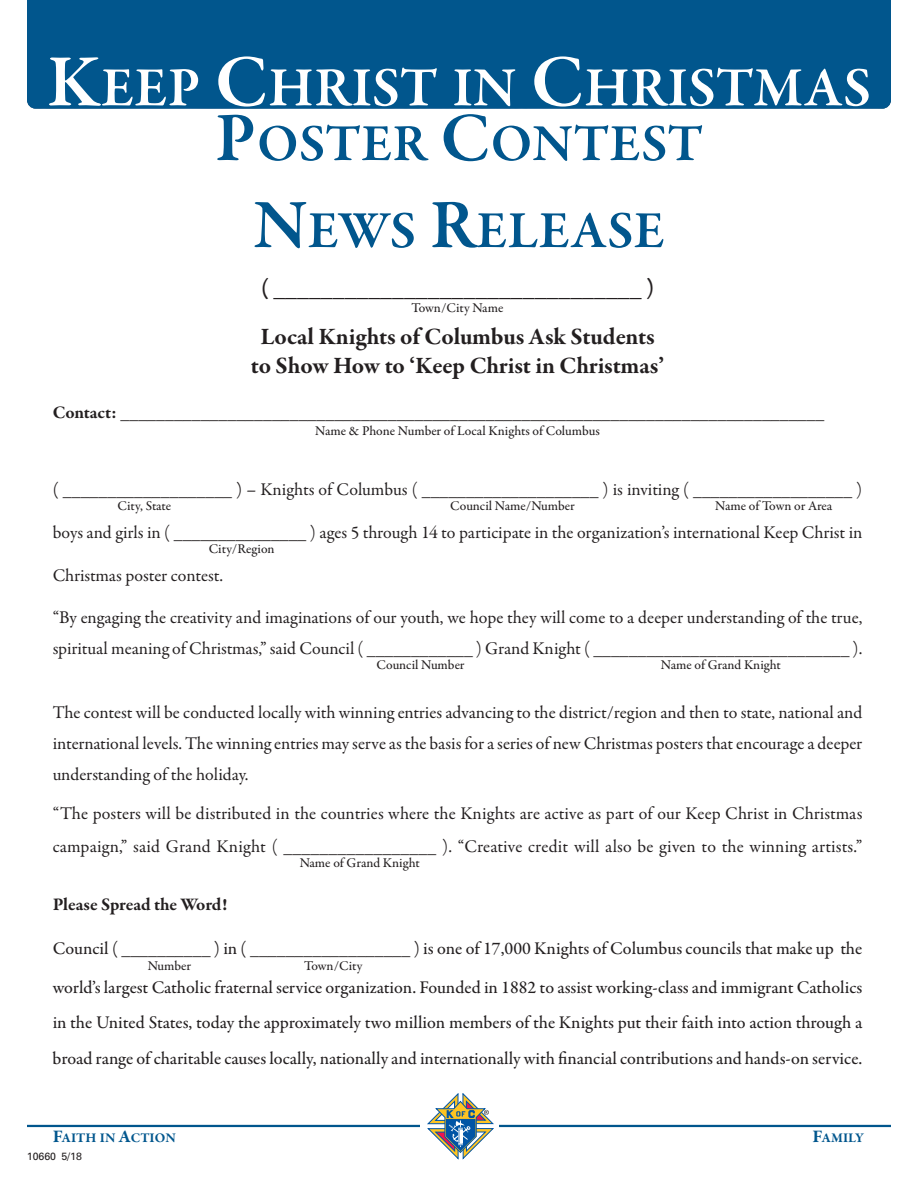
<style>
.page{position:relative;width:918px;height:1188px;background:#fff}
.page>*{position:absolute;margin:0;border:0;box-sizing:border-box;transform-origin:0 0}
.t1{font:600 56.25px "Garamond Premr Pro";color:#fff}
.t2{font:600 52.8px/87px "Garamond Premr Pro";letter-spacing:.005em;color:#01568d;text-align:center}
.t3{font:700 24px/28.8px "Garamond Premr Pro";letter-spacing:-.005em;color:#231f20;text-align:center}
.t4{font:18px/31.2px "Garamond Premr Pro";color:#231f20}
.t5{font:500 18px/35.7px "Garamond Premr Pro";color:#231f20;text-align:justify}
.t6{font:700 18px "Garamond Premr Pro";letter-spacing:-.005em;color:#231f20}
.t7{font:500 13.5px "Garamond Premr Pro";color:#231f20}
.t8{font:700 13.5px "Garamond Premr Pro";color:#01568d}
.t9{font:10.5px "Univers";color:#231f20}
.s1{font-size:75px}
.s2{font-size:70.5px}
.s3{font-weight:700}
.s4{font-weight:500}
.s5{font-size:18px}
</style>
<div class="page">
<div style="left:27px;top:0;width:864px;height:109px;background:#01568d"></div>
<hr style="left:27px;top:1125px;width:864px;height:2px;background:#01568d">
<div style="left:421px;top:1090px;width:78px;height:70px;background:#fff"></div>
<svg style="left:427px;top:1093px;width:66px;height:66px"></svg>
<h1 class="t1" style="left:47px;top:66px;width:826px"><span class="s1">K</span>EEP <span class="s1">C</span>HRIST IN <span class="s1">C</span>HRISTMAS</h1>
<h2 class="t2" style="left:215px;top:104px;width:490px"><span class="s2">P</span>OSTER <span class="s2">C</span>ONTEST<br><span class="s2">N</span>EWS <span class="s2">R</span>ELEASE</h2>
<h3 class="t3" style="left:261px;top:275px;width:395px">( _______________________________ )</h3>
<p class="t7" style="left:412px;top:302px;width:93px">Town/City Name</p>
<h3 class="t3" style="left:251px;top:325px;width:415px">Local Knights of Columbus Ask Students to Show How to ‘Keep Christ in Christmas’</h3>
<p class="t5" style="left:53px;top:396px;width:773px"><span class="s3">Contact:</span> _______________________________________________________________________________</p>
<p class="t7" style="left:315px;top:425px;width:286px">Name &amp; Phone Number of Local Knights of Columbus</p>
<p class="t4" style="left:53px;top:476px;width:811px"><span class="s4">( ___________________ ) –</span> Knights of Columbus ( ____________________ ) is inviting ( __________________ )</p>
<p class="t7" style="left:118px;top:500px;width:55px">City, State</p>
<p class="t7" style="left:450px;top:500px;width:126px">Council Name/Number</p>
<p class="t7" style="left:715px;top:500px;width:119px">Name of Town or Area</p>
<p class="t4" style="left:53px;top:518px;width:811px">boys and girls in ( _______________ ) ages 5 through 14 to participate in the organization’s international Keep Christ in</p>
<p class="t7" style="left:209px;top:543px;width:67px">City/Region</p>
<p class="t4" style="left:53px;top:561px;width:172px">Christmas poster contest.</p>
<p class="t4" style="left:53px;top:603px;width:811px">“By engaging the creativity and imaginations of our youth, we hope they will come to a deeper understanding of the true, spiritual meaning of Christmas,” said Council ( ____________ ) Grand Knight ( _____________________________ ).</p>
<p class="t7" style="left:377px;top:659px;width:90px">Council Number</p>
<p class="t7" style="left:661px;top:659px;width:122px">Name of Grand Knight</p>
<p class="t4" style="left:53px;top:698px;width:811px;text-align:justify">The contest will be conducted locally with winning entries advancing to the district/region and then to state, national and international levels. The winning entries may serve as the basis for a series of new Christmas posters that encourage a deeper understanding of the holiday.</p>
<p class="t4" style="left:53px;top:799px;width:811px;line-height:32.7px">“The posters will be distributed in the countries where the Knights are active as part of our Keep Christ in Christmas campaign,” said Grand Knight ( _________________ ). “Creative credit will also be given to the winning artists.”</p>
<p class="t7" style="left:300px;top:857px;width:122px">Name of Grand Knight</p>
<p class="t6" style="left:53px;top:897px;width:176px">Please Spread the Word!</p>
<p class="t5" style="left:53px;top:932px;width:811px">Council ( __________ ) in ( __________________ ) is one of 17,000 Knights of Columbus councils that make up the</p>
<p class="t7" style="left:148px;top:961px;width:45px">Number</p>
<p class="t7" style="left:304px;top:961px;width:60px">Town/City</p>
<p class="t5" style="left:53px;top:971px;width:811px">world’s largest Catholic fraternal service organization. Founded in 1882 to assist working-class and immigrant Catholics in the United States, today the approximately two million members of the Knights put their faith into action through a broad range of charitable causes locally, nationally and internationally with financial contributions and hands-on service.</p>
<p class="t8" style="left:53px;top:1132px;width:125px"><span class="s5">F</span>AITH IN <span class="s5">A</span>CTION</p>
<p class="t9" style="left:27px;top:1152px;width:56px">10660 5/18</p>
<p class="t8" style="left:812px;top:1132px;width:53px"><span class="s5">F</span>AMILY</p>
</div>
